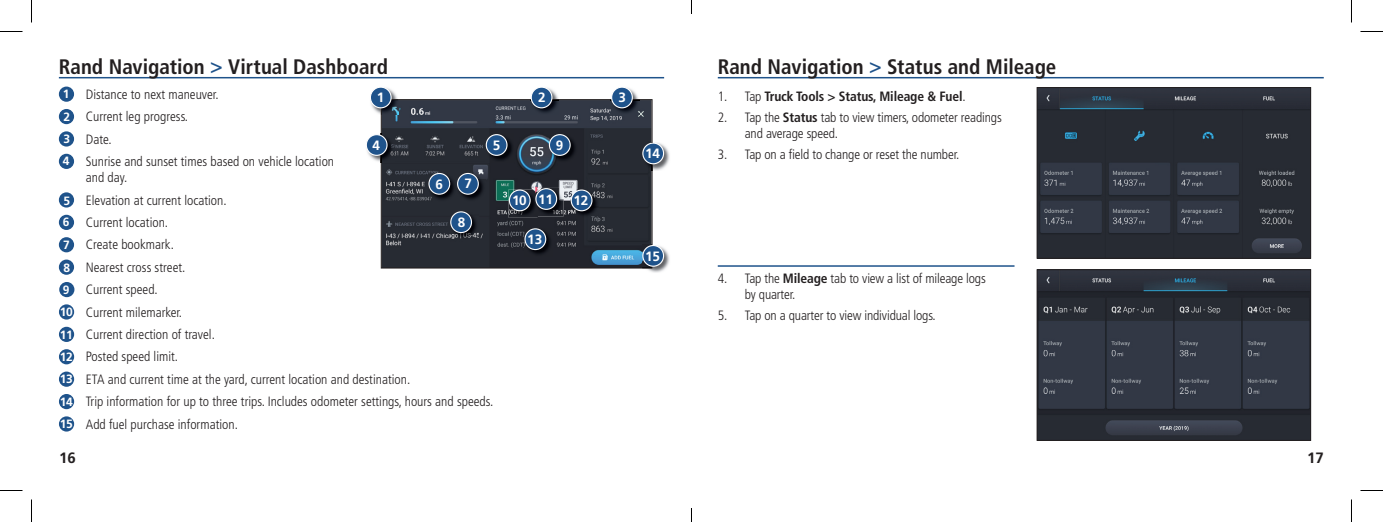
<style>
.page{position:relative;width:1383px;height:522px;background:#fff}
.page>*{position:absolute;margin:0;border:0;box-sizing:border-box;transform-origin:0 0}
.t1{font:700 condensed 21px "Frutiger";color:#231f20}
.t2{font:700 15px "Frutiger";color:#231f20}
.t3{font:300 condensed 13.5px/22.4px "Frutiger";color:#231f20}
.t4{font:700 condensed 13.5px "Frutiger";letter-spacing:-.01em;color:#231f20}
.t5{font:700 13.5px "Frutiger";color:#fff}
.s1{color:#1f538b}
.s2{font-weight:700;font-stretch:normal;font-size:12px;color:#fff}
.s3{font-weight:300}
.s4{font-weight:700}
</style>
<div class="page">
<hr style="left:718px;top:77px;width:605px;height:1px;background:#1f538b">
<img style="left:1039px;top:89px;width:269px;height:168px">
<div style="left:1037px;top:87px;width:273px;height:172px;border:1px solid #231f20"></div>
<img style="left:1039px;top:271px;width:269px;height:168px">
<div style="left:1037px;top:269px;width:273px;height:172px;border:1px solid #231f20"></div>
<hr style="left:718px;top:265px;width:296px;height:2px;background:#1f538b">
<hr style="left:59px;top:77px;width:605px;height:1px;background:#1f538b">
<div style="left:59px;top:87px;width:15px;height:15px;background:#1f538b;border-radius:50%"></div>
<div style="left:59px;top:109px;width:15px;height:15px;background:#1f538b;border-radius:50%"></div>
<div style="left:59px;top:131px;width:15px;height:16px;background:#1f538b;border-radius:50%"></div>
<div style="left:59px;top:154px;width:15px;height:15px;background:#1f538b;border-radius:50%"></div>
<div style="left:59px;top:192px;width:15px;height:16px;background:#1f538b;border-radius:50%"></div>
<div style="left:59px;top:215px;width:15px;height:15px;background:#1f538b;border-radius:50%"></div>
<div style="left:59px;top:237px;width:15px;height:15px;background:#1f538b;border-radius:50%"></div>
<div style="left:59px;top:260px;width:15px;height:15px;background:#1f538b;border-radius:50%"></div>
<div style="left:59px;top:282px;width:15px;height:15px;background:#1f538b;border-radius:50%"></div>
<div style="left:59px;top:304px;width:15px;height:16px;background:#1f538b;border-radius:50%"></div>
<div style="left:59px;top:327px;width:15px;height:15px;background:#1f538b;border-radius:50%"></div>
<div style="left:59px;top:349px;width:15px;height:15px;background:#1f538b;border-radius:50%"></div>
<div style="left:59px;top:372px;width:15px;height:15px;background:#1f538b;border-radius:50%"></div>
<div style="left:59px;top:394px;width:15px;height:15px;background:#1f538b;border-radius:50%"></div>
<div style="left:59px;top:416px;width:15px;height:16px;background:#1f538b;border-radius:50%"></div>
<svg style="left:381px;top:99px;width:271px;height:170px;fill:#272b33"></svg>
<img style="left:371px;top:87px;width:27px;height:28px">
<img style="left:381px;top:99px;width:17px;height:16px">
<div style="left:370px;top:87px;width:21px;height:21px;background:#1f538b;border-radius:50%"></div>
<div style="left:370px;top:87px;width:22px;height:21px;border:1px solid #fff;border-radius:50%"></div>
<img style="left:611px;top:88px;width:28px;height:27px">
<svg style="left:633px;top:99px;width:6px;height:2px"></svg>
<div style="left:611px;top:87px;width:21px;height:21px;background:#1f538b;border-radius:50%"></div>
<div style="left:611px;top:87px;width:22px;height:21px;border:1px solid #fff;border-radius:50%"></div>
<img style="left:367px;top:134px;width:27px;height:28px">
<svg style="left:381px;top:134px;width:2px;height:28px"></svg>
<div style="left:366px;top:135px;width:21px;height:20px;background:#1f538b;border-radius:50%"></div>
<div style="left:366px;top:134px;width:21px;height:22px;border:1px solid #fff;border-radius:50%"></div>
<img style="left:485px;top:134px;width:29px;height:28px">
<div style="left:486px;top:135px;width:21px;height:20px;background:#1f538b;border-radius:50%"></div>
<div style="left:486px;top:134px;width:21px;height:22px;border:1px solid #fff;border-radius:50%"></div>
<img style="left:428px;top:173px;width:57px;height:28px">
<div style="left:429px;top:173px;width:21px;height:21px;background:#1f538b;border-radius:50%"></div>
<div style="left:428px;top:173px;width:22px;height:22px;border:1px solid #fff;border-radius:50%"></div>
<div style="left:457px;top:173px;width:21px;height:21px;background:#1f538b;border-radius:50%"></div>
<div style="left:457px;top:173px;width:22px;height:22px;border:1px solid #fff;border-radius:50%"></div>
<img style="left:549px;top:134px;width:28px;height:28px">
<div style="left:549px;top:135px;width:21px;height:20px;background:#1f538b;border-radius:50%"></div>
<div style="left:549px;top:134px;width:22px;height:22px;border:1px solid #fff;border-radius:50%"></div>
<img style="left:509px;top:189px;width:28px;height:29px">
<div style="left:509px;top:190px;width:21px;height:21px;background:#1f538b;border-radius:50%"></div>
<div style="left:509px;top:190px;width:22px;height:21px;border:1px solid #fff;border-radius:50%"></div>
<img style="left:535px;top:188px;width:28px;height:28px">
<img style="left:535px;top:189px;width:2px;height:27px">
<div style="left:536px;top:189px;width:20px;height:20px;background:#1f538b;border-radius:50%"></div>
<div style="left:535px;top:188px;width:22px;height:22px;border:1px solid #fff;border-radius:50%"></div>
<img style="left:450px;top:211px;width:28px;height:29px">
<div style="left:451px;top:212px;width:20px;height:21px;background:#1f538b;border-radius:50%"></div>
<div style="left:450px;top:211px;width:22px;height:22px;border:1px solid #fff;border-radius:50%"></div>
<img style="left:530px;top:88px;width:29px;height:27px">
<svg style="left:530px;top:99px;width:29px;height:2px"></svg>
<div style="left:531px;top:87px;width:21px;height:21px;background:#1f538b;border-radius:50%"></div>
<div style="left:531px;top:87px;width:21px;height:21px;border:1px solid #fff;border-radius:50%"></div>
<img style="left:570px;top:189px;width:29px;height:29px">
<div style="left:571px;top:190px;width:21px;height:21px;background:#1f538b;border-radius:50%"></div>
<div style="left:571px;top:190px;width:21px;height:21px;border:1px solid #fff;border-radius:50%"></div>
<img style="left:642px;top:142px;width:28px;height:29px">
<div style="left:643px;top:143px;width:20px;height:21px;background:#1f538b;border-radius:50%"></div>
<div style="left:642px;top:143px;width:22px;height:21px;border:1px solid #fff;border-radius:50%"></div>
<img style="left:647px;top:246px;width:23px;height:27px">
<img style="left:642px;top:245px;width:9px;height:23px">
<div style="left:643px;top:246px;width:20px;height:20px;background:#1f538b;border-radius:50%"></div>
<div style="left:642px;top:245px;width:22px;height:22px;border:1px solid #fff;border-radius:50%"></div>
<img style="left:524px;top:228px;width:29px;height:29px">
<div style="left:525px;top:229px;width:21px;height:21px;background:#1f538b;border-radius:50%"></div>
<div style="left:524px;top:228px;width:22px;height:22px;border:1px solid #fff;border-radius:50%"></div>
<svg style="left:0;top:31px;width:22px;height:1px"></svg>
<svg style="left:1360px;top:31px;width:23px;height:1px"></svg>
<svg style="left:0;top:490px;width:22px;height:1px"></svg>
<svg style="left:1360px;top:490px;width:23px;height:1px"></svg>
<svg style="left:31px;top:0;width:1px;height:22px"></svg>
<svg style="left:31px;top:500px;width:1px;height:22px"></svg>
<svg style="left:1351px;top:0;width:1px;height:22px"></svg>
<svg style="left:1351px;top:500px;width:1px;height:22px"></svg>
<svg style="left:691px;top:0;width:1px;height:14px"></svg>
<svg style="left:691px;top:508px;width:1px;height:14px"></svg>
<h1 class="t1" style="left:59px;top:55px;width:331px">Rand Navigation <span class="s1">&gt;</span> Virtual Dashboard</h1>
<p class="t3" style="left:63px;top:83px;width:273px"><span class="s2">1</span> Distance to next maneuver.<br><span class="s2">2</span> Current leg progress.<br><span class="s2">3</span> Date.<br><span class="s2">4</span> Sunrise and sunset times based on vehicle location</p>
<p class="t3" style="left:60px;top:167px;width:435px;text-indent:26px">and day.<br><span class="s2">5</span> Elevation at current location.<br><span class="s2">6</span> Current location.<br><span class="s2">7</span> Create bookmark.<br><span class="s2">8</span> Nearest cross street.<br><span class="s2">9</span> Current speed.<br><span class="s2">10</span> Current milemarker.<br><span class="s2">11</span> Current direction of travel.<br><span class="s2">12</span> Posted speed limit.<br><span class="s2">13</span> ETA and current time at the yard, current location and destination.<br><span class="s2">14</span> Trip information for up to three trips. Includes odometer settings, hours and speeds.<br><span class="s2">15</span> Add fuel purchase information.</p>
<p class="t5" style="left:538px;top:89px;width:9px">2</p>
<p class="t5" style="left:377px;top:90px;width:9px">1</p>
<p class="t5" style="left:618px;top:89px;width:9px">3</p>
<p class="t5" style="left:372px;top:137px;width:9px">4</p>
<p class="t5" style="left:493px;top:137px;width:9px">5</p>
<p class="t5" style="left:435px;top:176px;width:9px">6</p>
<p class="t5" style="left:464px;top:176px;width:9px">7</p>
<p class="t5" style="left:556px;top:137px;width:9px">9</p>
<p class="t5" style="left:512px;top:192px;width:42px">10 11</p>
<p class="t5" style="left:573px;top:193px;width:17px">12</p>
<p class="t5" style="left:458px;top:214px;width:9px">8</p>
<p class="t5" style="left:527px;top:232px;width:17px">13</p>
<p class="t5" style="left:645px;top:146px;width:17px">14</p>
<p class="t5" style="left:645px;top:248px;width:17px">15</p>
<h1 class="t1" style="left:718px;top:55px;width:340px">Rand Navigation <span class="s1">&gt;</span> Status and Mileage</h1>
<p class="t4" style="left:718px;top:89px;width:249px"><span class="s3">1. Tap</span> Truck Tools &gt; Status, Mileage &amp; Fuel<span class="s3">.</span></p>
<p class="t3" style="left:745px;top:109px;width:258px;line-height:16.2px;text-indent:-27px">2. Tap the <span class="s4">Status</span> tab to view timers, odometer readings and average speed.</p>
<p class="t3" style="left:718px;top:143px;width:243px">3. Tap on a field to change or reset the number.</p>
<p class="t3" style="left:745px;top:270px;width:242px;line-height:16.2px;text-indent:-27px">4. Tap the <span class="s4">Mileage</span> tab to view a list of mileage logs by quarter.</p>
<p class="t3" style="left:718px;top:304px;width:219px">5. Tap on a quarter to view individual logs.</p>
<p class="t2" style="left:59px;top:449px;width:18px">16</p>
<p class="t2" style="left:1307px;top:449px;width:18px">17</p>
</div>
